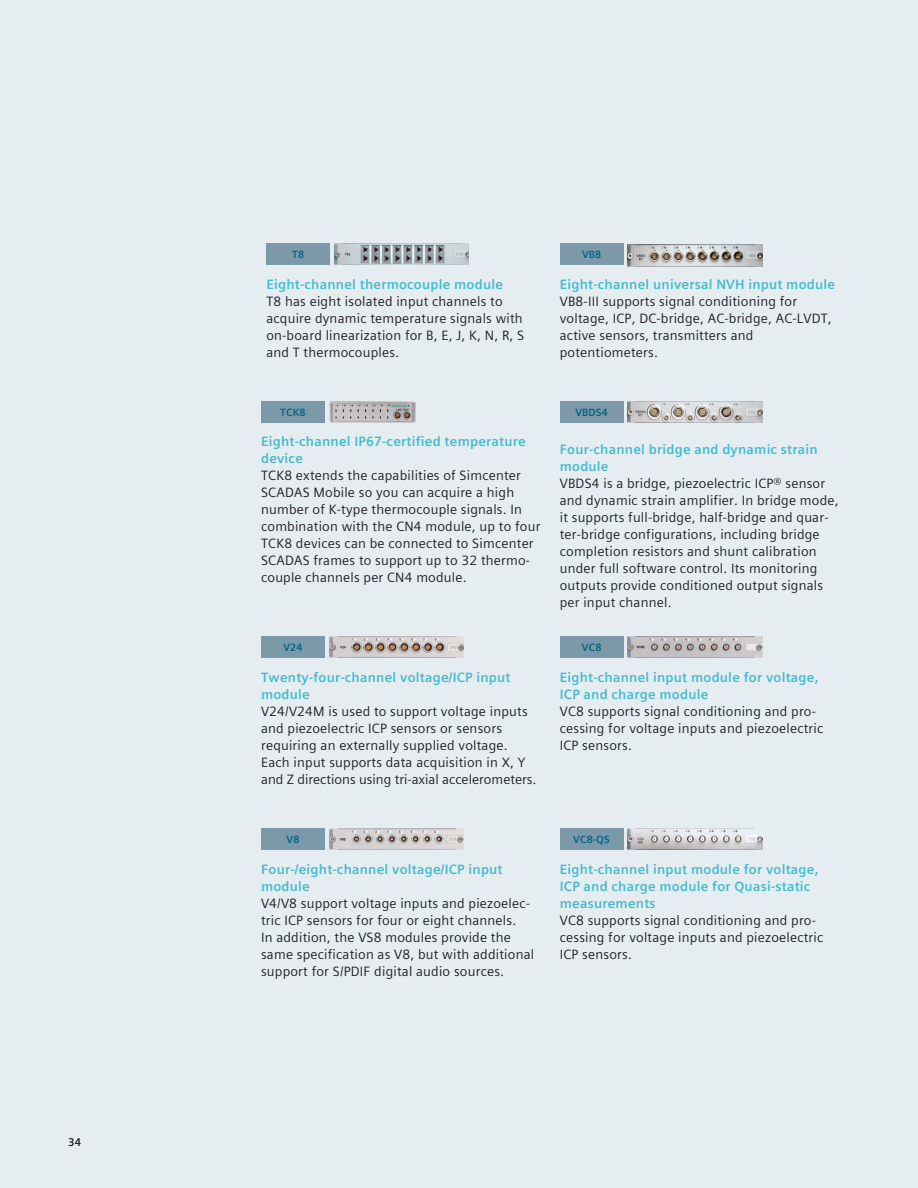
<style>
.page{position:relative;width:918px;height:1188px;background:#e5edf1}
.page>*{position:absolute;margin:0;border:0;box-sizing:border-box;transform-origin:0 0}
.Body_text_HEAD_lt_bl{font:13.5px/17px "Siemens Sans Global";letter-spacing:.015em;color:#231f20}
.Body_text_HEAD_lt_bl-2{font:700 13.5px/17px "Siemens Sans Global";letter-spacing:.015em;color:#41bad2}
.t1{font:700 11.25px "Siemens Sans Global";color:#231f20}
._04__Body_text__9pt{font:700 10.5px "Siemens Sans Global";letter-spacing:.015em;color:#006288}
.s1{font-weight:700;color:#41bad2}
</style>
<div class="page">
<div style="left:266px;top:244px;width:64px;height:21px;background:#7b99a9"></div>
<img style="left:334px;top:244px;width:135px;height:21px">
<div style="left:261px;top:401px;width:64px;height:21px;background:#7b99a9"></div>
<img style="left:329px;top:401px;width:87px;height:21px">
<div style="left:261px;top:636px;width:64px;height:22px;background:#7b99a9"></div>
<img style="left:329px;top:636px;width:135px;height:22px">
<div style="left:261px;top:829px;width:64px;height:21px;background:#7b99a9"></div>
<img style="left:329px;top:829px;width:135px;height:21px">
<div style="left:560px;top:244px;width:64px;height:21px;background:#7b99a9"></div>
<img style="left:628px;top:245px;width:134px;height:21px">
<div style="left:560px;top:401px;width:64px;height:21px;background:#7b99a9"></div>
<img style="left:628px;top:401px;width:134px;height:21px">
<div style="left:560px;top:636px;width:64px;height:22px;background:#7b99a9"></div>
<img style="left:628px;top:636px;width:134px;height:22px">
<div style="left:560px;top:829px;width:64px;height:21px;background:#7b99a9"></div>
<img style="left:628px;top:829px;width:134px;height:20px">
<p class="t1" style="left:68px;top:1134px;width:15px">34</p>
<p class="_04__Body_text__9pt" style="left:292px;top:246px;width:13px">T8</p>
<p class="Body_text_HEAD_lt_bl-2" style="left:266px;top:276px;width:238px">Eight-channel thermocouple module</p>
<p class="Body_text_HEAD_lt_bl" style="left:266px;top:293px;width:259px">T8 has eight isolated input channels to acquire dynamic temperature signals with on-board linearization for B, E, J, K, N, R, S and T thermocouples.</p>
<p class="_04__Body_text__9pt" style="left:280px;top:404px;width:27px">TCK8</p>
<p class="Body_text_HEAD_lt_bl-2" style="left:261px;top:433px;width:266px">Eight-channel IP67-certified temperature device</p>
<p class="Body_text_HEAD_lt_bl" style="left:261px;top:467px;width:281px">TCK8 extends the capabilities of Simcenter SCADAS Mobile so you can acquire a high number of K-type thermocouple signals. In combination with the CN4 module, up to four TCK8 devices can be connected to Simcenter SCADAS frames to support up to 32 thermo&shy;couple channels per CN4 module.</p>
<p class="_04__Body_text__9pt" style="left:283px;top:639px;width:21px">V24</p>
<p class="Body_text_HEAD_lt_bl" style="left:261px;top:669px;width:277px"><span class="s1">Twenty-four-channel voltage/ICP input module<br></span>V24/V24M is used to support voltage inputs and piezoelectric ICP sensors or sensors requiring an externally supplied voltage.<br>Each input supports data acquisition in X, Y and Z directions using tri-axial accelerometers.</p>
<p class="_04__Body_text__9pt" style="left:287px;top:832px;width:14px">V8</p>
<p class="Body_text_HEAD_lt_bl-2" style="left:261px;top:861px;width:243px">Four-/eight-channel voltage/ICP input module</p>
<p class="Body_text_HEAD_lt_bl" style="left:261px;top:895px;width:275px">V4/V8 support voltage inputs and piezoelec&shy;tric ICP sensors for four or eight channels.<br>In addition, the VS8 modules provide the same specification as V8, but with additional support for S/PDIF digital audio sources.</p>
<p class="_04__Body_text__9pt" style="left:582px;top:246px;width:21px">VB8</p>
<p class="Body_text_HEAD_lt_bl-2" style="left:560px;top:276px;width:277px">Eight-channel universal NVH input module</p>
<p class="Body_text_HEAD_lt_bl" style="left:560px;top:293px;width:274px">VB8-III supports signal conditioning for voltage, ICP, DC-bridge, AC-bridge, AC-LVDT, active sensors, transmitters and potentiometers.</p>
<p class="_04__Body_text__9pt" style="left:575px;top:404px;width:34px">VBDS4</p>
<p class="Body_text_HEAD_lt_bl-2" style="left:560px;top:441px;width:260px">Four-channel bridge and dynamic strain module</p>
<p class="Body_text_HEAD_lt_bl" style="left:560px;top:475px;width:280px">VBDS4 is a bridge, piezoelectric ICP® sensor and dynamic strain amplifier. In bridge mode, it supports full-bridge, half-bridge and quar&shy;ter-bridge configurations, including bridge completion resistors and shunt calibration under full software control. Its monitoring outputs provide conditioned output signals per input channel.</p>
<p class="_04__Body_text__9pt" style="left:582px;top:639px;width:21px">VC8</p>
<p class="Body_text_HEAD_lt_bl-2" style="left:560px;top:669px;width:260px">Eight-channel input module for voltage,<br>ICP and charge module</p>
<p class="Body_text_HEAD_lt_bl" style="left:560px;top:703px;width:265px">VC8 supports signal conditioning and pro&shy;cessing for voltage inputs and piezoelectric<br>ICP sensors.</p>
<p class="_04__Body_text__9pt" style="left:573px;top:832px;width:38px">VC8-QS</p>
<p class="Body_text_HEAD_lt_bl-2" style="left:560px;top:861px;width:260px">Eight-channel input module for voltage,<br>ICP and charge module for Quasi-static measurements</p>
<p class="Body_text_HEAD_lt_bl" style="left:560px;top:912px;width:265px">VC8 supports signal conditioning and pro&shy;cessing for voltage inputs and piezoelectric<br>ICP sensors.</p>
</div>
